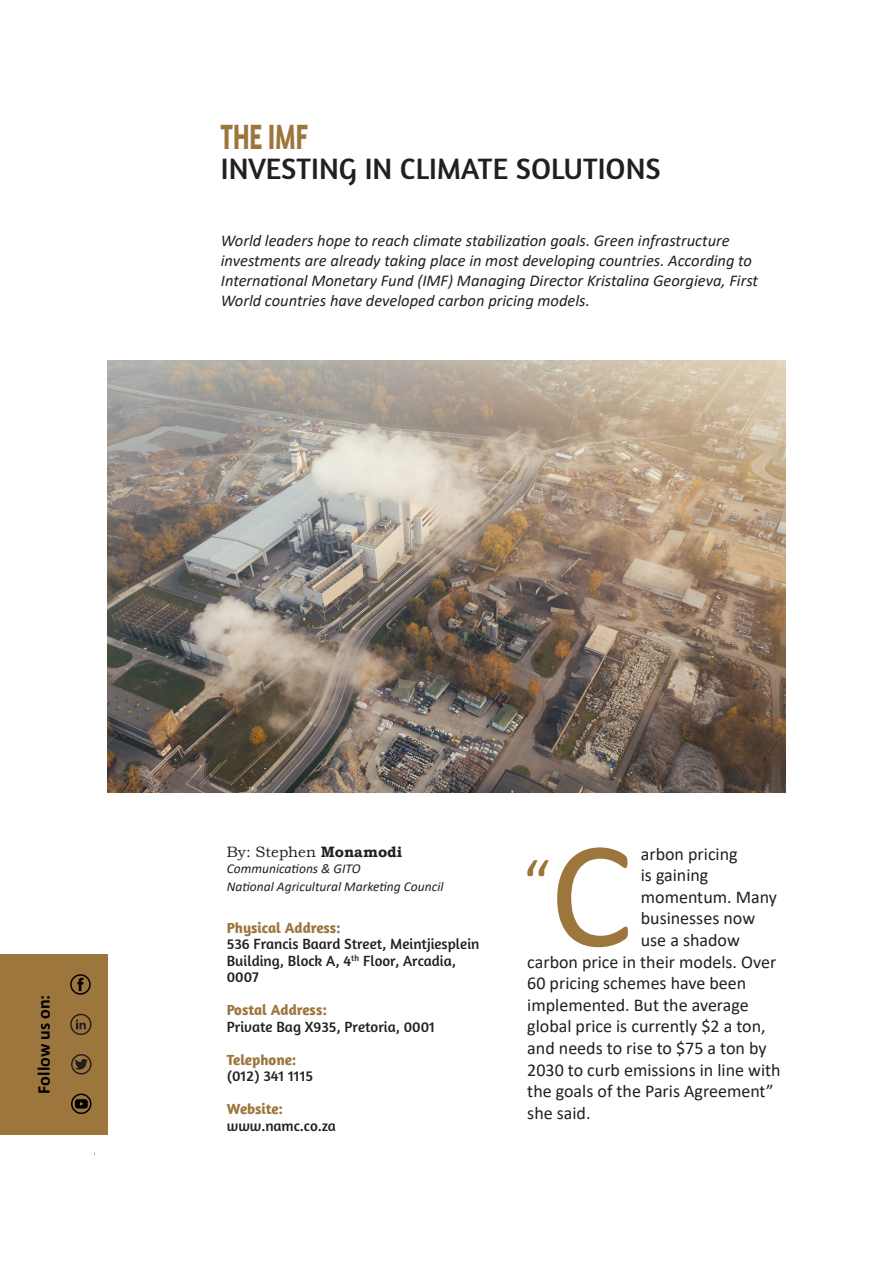
<style>
.page{position:relative;width:893px;height:1263px;background:#fff}
.page>*{position:absolute;margin:0;border:0;box-sizing:border-box;transform-origin:0 0}
.t1{font:154.05px "Calibri";color:#9d763d}
.t2{font:64.2px "Calibri";color:#9d763d}
.t3{font:700 36px "Amaranth";color:#9d763d;scale:.67 1}
.t4{font:30px "Amaranth";color:#231f20}
.t5{font:18px "Calibri";color:#231f20}
.t6{font:700 18px "Calibri";color:#000}
.t7{font:italic 16.5px/19.8px "Calibri";color:#231f20}
.t8{font:15px/16.5px "Amaranth";color:#231f20}
.t9{font:700 15px "Amaranth";color:#9d763d}
.t10{font:15px "Bookman Old Style";color:#231f20}
.t11{font:italic 13.5px "Calibri";color:#231f20}
.s1{font-weight:700}
</style>
<div class="page">
<div style="left:0;top:954px;width:108px;height:180px;background:#9d763d"></div>
<div style="left:71px;top:1054px;width:21px;height:20px;border:2px solid #231f20;border-radius:50%"></div>
<svg style="left:75px;top:1059px;width:13px;height:11px"></svg>
<div style="left:70px;top:974px;width:21px;height:21px;border:2px solid #000;border-radius:50%"></div>
<svg style="left:77px;top:978px;width:7px;height:13px"></svg>
<div style="left:71px;top:1093px;width:21px;height:21px;border:2px solid #000;border-radius:50%"></div>
<svg style="left:75px;top:1099px;width:13px;height:9px"></svg>
<svg style="left:70px;top:1013px;width:22px;height:22px"></svg>
<img style="left:108px;top:360px;width:677px;height:432px">
<p class="t3" style="left:221px;top:114px;width:131px">THE IMF</p>
<p class="t4" style="left:221px;top:152px;width:441px">INVESTING IN CLIMATE SOLUTIONS</p>
<p class="t7" style="left:221px;top:230px;width:539px">World leaders hope to reach climate stabilization goals. Green infrastructure investments are already taking place in most developing countries. According to International Monetary Fund (IMF) Managing Director Kristalina Georgieva, First World countries have developed carbon pricing models.</p>
<p class="t6" style="left:31px;top:1093px;width:100px;rotate:-90deg">Follow us on:</p>
<p class="t10" style="left:227px;top:842px;width:177px">By: Stephen <span class="s1">Monamodi</span></p>
<p class="t11" style="left:227px;top:859px;width:135px">Communications &amp; GITO</p>
<p class="t11" style="left:227px;top:877px;width:218px">National Agricultural Marketing Council</p>
<p class="t9" style="left:227px;top:918px;width:116px">Physical Address:</p>
<p class="t8" style="left:227px;top:936px;width:254px">536 Francis Baard Street, Meintjiesplein<br>Building, Block A, 4<sup>th</sup> Floor, Arcadia,<br>0007</p>
<p class="t9" style="left:227px;top:1001px;width:102px">Postal Address:</p>
<p class="t8" style="left:227px;top:1018px;width:210px">Private Bag X935, Pretoria, 0001</p>
<p class="t9" style="left:227px;top:1050px;width:71px">Telephone:</p>
<p class="t8" style="left:227px;top:1068px;width:88px">(012) 341 1115</p>
<p class="t9" style="left:227px;top:1100px;width:58px">Website:</p>
<p class="t8" style="left:227px;top:1117px;width:111px">www.namc.co.za</p>
<p class="t1" style="left:550px;top:788px;width:84px">C</p>
<p class="t5" style="left:641px;top:841px;width:98px">arbon pricing</p>
<p class="t2" style="left:523px;top:838px;width:28px">“</p>
<p class="t5" style="left:641px;top:863px;width:69px">is gaining</p>
<p class="t5" style="left:641px;top:884px;width:138px">momentum. Many</p>
<p class="t5" style="left:641px;top:906px;width:116px">businesses now</p>
<p class="t5" style="left:641px;top:927px;width:101px">use a shadow</p>
<p class="t5" style="left:527px;top:949px;width:251px">carbon price in their models. Over</p>
<p class="t5" style="left:527px;top:971px;width:221px">60 pricing schemes have been</p>
<p class="t5" style="left:527px;top:992px;width:223px">implemented. But the average</p>
<p class="t5" style="left:527px;top:1014px;width:240px">global price is currently $2 a ton,</p>
<p class="t5" style="left:527px;top:1035px;width:241px">and needs to rise to $75 a ton by</p>
<p class="t5" style="left:527px;top:1057px;width:255px">2030 to curb emissions in line with</p>
<p class="t5" style="left:527px;top:1079px;width:248px">the goals of the Paris Agreement”</p>
<p class="t5" style="left:527px;top:1100px;width:65px">she said.</p>
</div>
